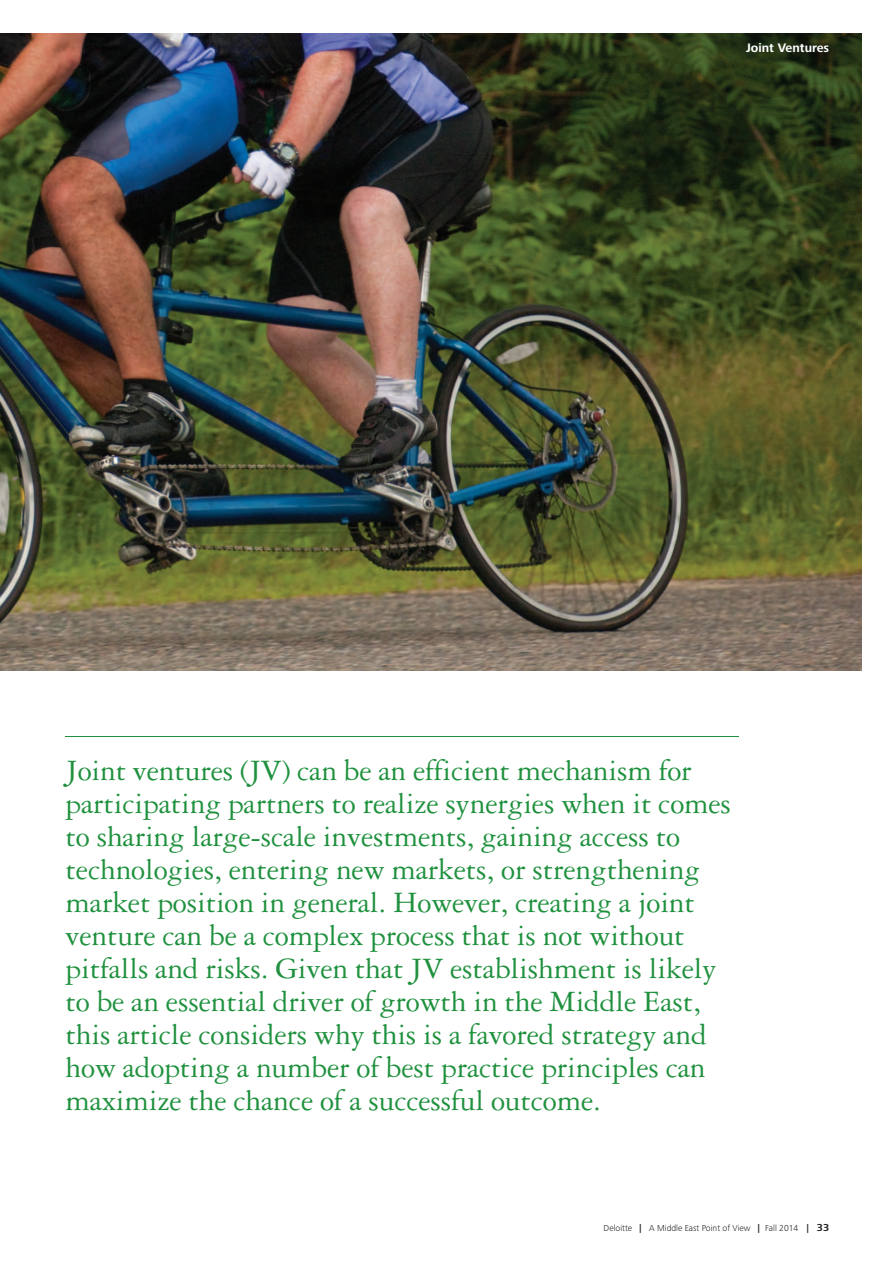
<style>
.page{position:relative;width:893px;height:1263px;background:#fff}
.page>*{position:absolute;margin:0;border:0;box-sizing:border-box;transform-origin:0 0}
.t1{font:31.5px/33px "Garamond 3 LT Std";letter-spacing:-.005em;color:#1f913e}
.t2{font:700 12.75px "Frutiger Next Pro";color:#fff}
.t3{font:300 9px "Frutiger Next Pro";color:#231f20}
.s1{font-weight:700}
.s2{font-weight:700;font-size:10.5px}
</style>
<div class="page">
<img style="left:0;top:33px;width:861px;height:638px">
<hr style="left:66px;top:736px;width:673px;height:1px;background:#1f913e">
<p class="t2" style="left:746px;top:43px;width:85px">Joint Ventures</p>
<p class="t1" style="left:66px;top:757px;width:667px">Joint ventures (JV) can be an efficient mechanism for participating partners to realize synergies when it comes to sharing large-scale investments, gaining access to technologies, entering new markets, or strengthening market position in general. However, creating a joint venture can be a complex process that is not without pitfalls and risks. Given that JV establishment is likely to be an essential driver of growth in the Middle East, this article considers why this is a favored strategy and how adopting a number of best practice principles can maximize the chance of a successful outcome.</p>
<p class="t3" style="left:604px;top:1225px;width:227px">Deloitte <span class="s1">|</span> A Middle East Point of View <span class="s1">|</span> Fall 2014 <span class="s1">|</span> <span class="s2">33</span></p>
</div>
